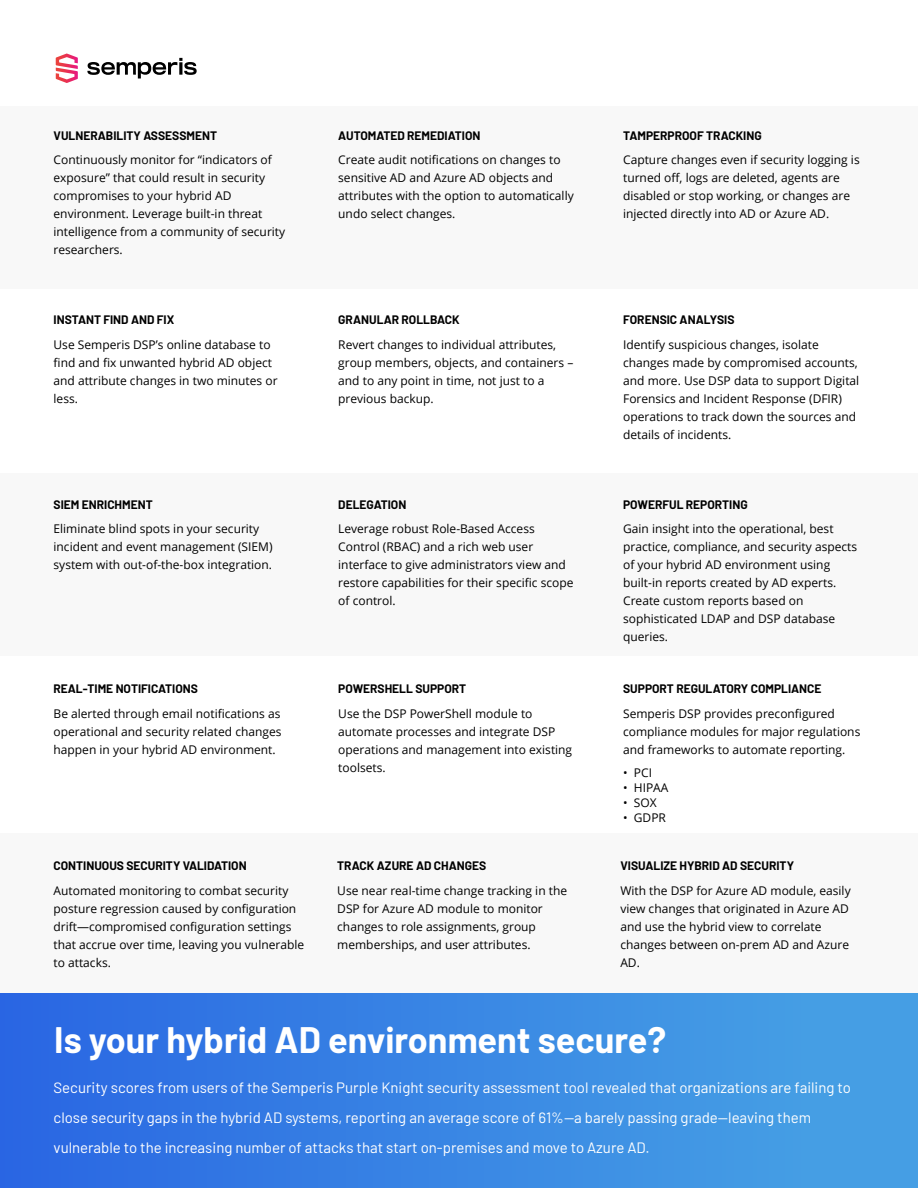
<style>
.page{position:relative;width:918px;height:1188px;background:#fff}
.page>*{position:absolute;margin:0;border:0;box-sizing:border-box;transform-origin:0 0}
.t1{font:700 36px "Barlow";color:#fff}
.t2{font:15px/30px "Barlow";color:#fff}
.t3{font:12px/18px "Open Sans";color:#000}
.t4{font:700 12px "Barlow";color:#000}
</style>
<div class="page">
<div style="left:0;top:833px;width:918px;height:183px;background:#f8f8f8"></div>
<div style="left:0;top:106px;width:917px;height:183px;background:#f8f8f8"></div>
<div style="left:0;top:473px;width:917px;height:183px;background:#f8f8f8"></div>
<div style="left:0;top:994px;width:918px;height:194px;background:linear-gradient(to right,#2a67e3,#48a5e4)"></div>
<svg style="left:56px;top:54px;width:22px;height:29px"></svg>
<svg style="left:87px;top:58px;width:110px;height:21px"></svg>
<p class="t4" style="left:54px;top:127px;width:165px">VULNERABILITY ASSESSMENT</p>
<p class="t4" style="left:338px;top:127px;width:144px">AUTOMATED REMEDIATION</p>
<p class="t4" style="left:623px;top:127px;width:140px">TAMPERPROOF TRACKING</p>
<p class="t3" style="left:54px;top:151px;width:233px">Continuously monitor for “indicators of exposure” that could result in security compromises to your hybrid AD environment. Leverage built-in threat intelligence from a community of security researchers.</p>
<p class="t3" style="left:338px;top:151px;width:237px">Create audit notifications on changes to sensitive AD and Azure AD objects and attributes with the option to automatically undo select changes.</p>
<p class="t3" style="left:623px;top:151px;width:238px">Capture changes even if security logging is turned off, logs are deleted, agents are disabled or stop working, or changes are injected directly into AD or Azure AD.</p>
<p class="t4" style="left:54px;top:311px;width:122px">INSTANT FIND AND FIX</p>
<p class="t4" style="left:338px;top:311px;width:123px">GRANULAR ROLLBACK</p>
<p class="t4" style="left:623px;top:311px;width:113px">FORENSIC ANALYSIS</p>
<p class="t3" style="left:54px;top:335px;width:226px">Use Semperis DSP’s online database to find and fix unwanted hybrid AD object and attribute changes in two minutes or less.</p>
<p class="t3" style="left:338px;top:335px;width:237px">Revert changes to individual attributes, group members, objects, and containers – and to any point in time, not just to a previous backup.</p>
<p class="t3" style="left:623px;top:335px;width:238px">Identify suspicious changes, isolate changes made by compromised accounts, and more. Use DSP data to support Digital Forensics and Incident Response (DFIR) operations to track down the sources and details of incidents.</p>
<p class="t4" style="left:54px;top:496px;width:101px">SIEM ENRICHMENT</p>
<p class="t4" style="left:338px;top:496px;width:70px">DELEGATION</p>
<p class="t4" style="left:623px;top:496px;width:126px">POWERFUL REPORTING</p>
<p class="t3" style="left:54px;top:520px;width:221px">Eliminate blind spots in your security incident and event management (SIEM) system with out-of-the-box integration.</p>
<p class="t3" style="left:338px;top:520px;width:237px">Leverage robust Role-Based Access Control (RBAC) and a rich web user interface to give administrators view and restore capabilities for their specific scope of control.</p>
<p class="t3" style="left:623px;top:520px;width:236px">Gain insight into the operational, best practice, compliance, and security aspects of your hybrid AD environment using built-in reports created by AD experts.<br>Create custom reports based on sophisticated LDAP and DSP database queries.</p>
<p class="t4" style="left:54px;top:680px;width:146px">REAL-TIME NOTIFICATIONS</p>
<p class="t4" style="left:338px;top:680px;width:129px">POWERSHELL SUPPORT</p>
<p class="t4" style="left:623px;top:680px;width:200px">SUPPORT REGULATORY COMPLIANCE</p>
<p class="t3" style="left:54px;top:704px;width:229px;text-align:justify">Be alerted through email notifications as operational and security related changes happen in your hybrid AD environment.</p>
<p class="t3" style="left:338px;top:704px;width:235px">Use the DSP PowerShell module to automate processes and integrate DSP operations and management into existing toolsets.</p>
<p class="t3" style="left:623px;top:704px;width:239px">Semperis DSP provides preconfigured compliance modules for major regulations and frameworks to automate reporting.</p>
<p class="t3" style="left:623px;top:764px;width:30px">• PCI</p>
<p class="t3" style="left:623px;top:779px;width:47px">• HIPAA</p>
<p class="t3" style="left:623px;top:794px;width:35px">• SOX</p>
<p class="t3" style="left:623px;top:809px;width:44px">• GDPR</p>
<p class="t4" style="left:54px;top:857px;width:195px">CONTINUOUS SECURITY VALIDATION</p>
<p class="t4" style="left:337px;top:857px;width:150px">TRACK AZURE AD CHANGES</p>
<p class="t4" style="left:620px;top:857px;width:175px">VISUALIZE HYBRID AD SECURITY</p>
<p class="t3" style="left:54px;top:881px;width:252px">Automated monitoring to combat security posture regression caused by configuration drift—compromised configuration settings that accrue over time, leaving you vulnerable to attacks.</p>
<p class="t3" style="left:337px;top:881px;width:231px">Use near real-time change tracking in the DSP for Azure AD module to monitor changes to role assignments, group memberships, and user attributes.</p>
<p class="t3" style="left:620px;top:881px;width:232px">With the DSP for Azure AD module, easily view changes that originated in Azure AD and use the hybrid view to correlate changes between on-prem AD and Azure<br>AD.</p>
<h1 class="t1" style="left:54px;top:1013px;width:613px">Is your hybrid AD environment secure?</h1>
<p class="t2" style="left:54px;top:1071px;width:799px">Security scores from users of the Semperis Purple Knight security assessment tool revealed that organizations are failing to close security gaps in the hybrid AD systems, reporting an average score of 61%—a barely passing grade—leaving them vulnerable to the increasing number of attacks that start on-premises and move to Azure AD.</p>
</div>
